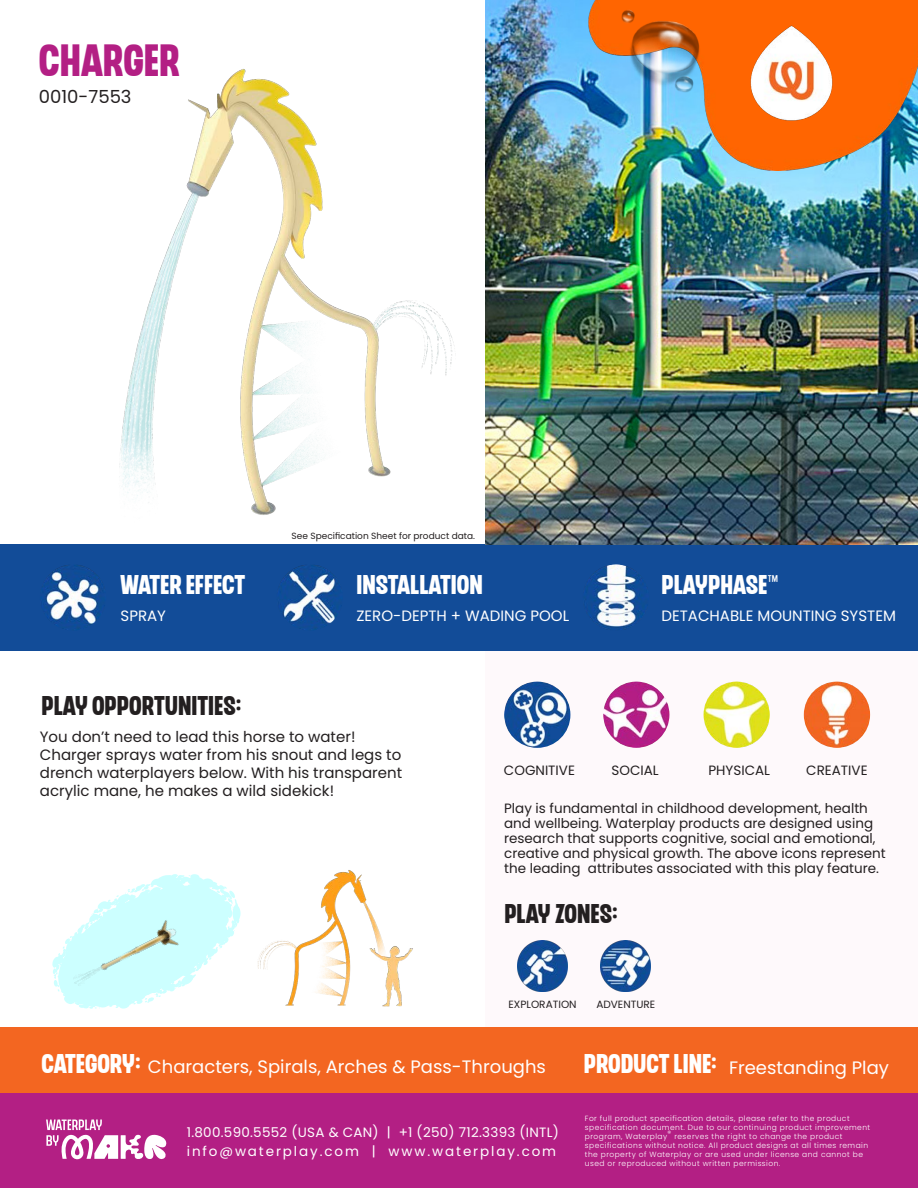
<style>
.page{position:relative;width:918px;height:1188px;background:#fff}
.page>*{position:absolute;margin:0;border:0;box-sizing:border-box;transform-origin:0 0}
.t1{font:45px "CHEDROS";color:#b31f84}
.t2{font:27px "CHEDROS";color:#fff}
.t3{font:27px "CHEDROS";color:#231f20}
.t4{font:18px "Poppins";color:#fff}
.t5{font:18px "Poppins";color:#231f20}
.Play_Opps_-_Poppins{font:15px/18px "Poppins";color:#231f20}
.t6{font:15px "Poppins";color:#fff}
.t7{font:13.5px/15px "Poppins";color:#231f20}
.t8{font:13.5px/19.5px "Poppins";letter-spacing:.14em;color:#fff}
.t9{font:10.5px "Poppins";color:#231f20}
.t10{font:9px "Poppins";color:#231f20}
.t11{font:300 7.5px/9px "Poppins";letter-spacing:.06em;color:#fff}
.s1{font-style:inherit}
.s2{font-family:"CHEDROS";font-size:27px}
</style>
<div class="page">
<div style="left:0;top:1027px;width:918px;height:67px;background:#f36621"></div>
<div style="left:485px;top:651px;width:433px;height:376px;background:#fef9fb"></div>
<div style="left:0;top:1094px;width:918px;height:94px;background:#b31f84"></div>
<div style="left:0;top:544px;width:918px;height:107px;background:#124c98"></div>
<img style="left:485px;top:0;width:433px;height:545px">
<svg style="left:46px;top:1120px;width:120px;height:39px"></svg>
<img style="left:567px;top:0;width:351px;height:171px">
<img style="left:620px;top:10px;width:82px;height:88px">
<img style="left:741px;top:20px;width:100px;height:106px">
<img style="left:804px;top:682px;width:66px;height:66px;border-radius:33px">
<img style="left:704px;top:682px;width:66px;height:66px;border-radius:33px">
<img style="left:603px;top:682px;width:66px;height:66px;border-radius:33px">
<img style="left:504px;top:682px;width:66px;height:66px;border-radius:33px">
<img style="left:600px;top:941px;width:51px;height:50px">
<img style="left:517px;top:941px;width:51px;height:50px">
<svg style="left:52px;top:891px;width:189px;height:118px"></svg>
<img style="left:257px;top:870px;width:156px;height:137px">
<img style="left:119px;top:62px;width:385px;height:471px">
<img style="left:55px;top:874px;width:176px;height:134px">
<img style="left:40px;top:564px;width:66px;height:67px;border-radius:33px">
<img style="left:277px;top:564px;width:66px;height:67px;border-radius:33px">
<img style="left:583px;top:564px;width:66px;height:67px;border-radius:33px">
<p class="t1" style="left:39px;top:44px;width:142px">CHARGER</p>
<p class="t5" style="left:39px;top:87px;width:94px">0010-7553</p>
<h2 class="t2" style="left:121px;top:574px;width:126px">WATER EFFECT</h2>
<h3 class="t6" style="left:121px;top:607px;width:47px">SPRAY</h3>
<h2 class="t3" style="left:41px;top:695px;width:201px">PLAY OPPORTUNITIES:</h2>
<p class="t10" style="left:292px;top:531px;width:185px">See Specification Sheet for product data.</p>
<h2 class="t2" style="left:357px;top:574px;width:128px">INSTALLATION</h2>
<h3 class="t6" style="left:357px;top:607px;width:214px">ZERO-DEPTH + WADING POOL</h3>
<h2 class="t2" style="left:661px;top:575px;width:119px">PLAYPHASE<span class="s1">™</span></h2>
<h3 class="t6" style="left:661px;top:607px;width:236px">DETACHABLE MOUNTING SYSTEM</h3>
<p class="Play_Opps_-_Poppins" style="left:40px;top:727px;width:364px">You don’t need to lead this horse to water!<br>Charger sprays water from his snout and legs to drench waterplayers below. With his transparent acrylic mane, he makes a wild sidekick!</p>
<h3 class="t7" style="left:504px;top:762px;width:73px">COGNITIVE</h3>
<h3 class="t7" style="left:612px;top:762px;width:49px">SOCIAL</h3>
<h3 class="t7" style="left:709px;top:762px;width:63px">PHYSICAL</h3>
<h3 class="t7" style="left:806px;top:762px;width:63px">CREATIVE</h3>
<p class="t7" style="left:504px;top:800px;width:383px">Play is fundamental in childhood development, health and wellbeing. Waterplay products are designed using research that supports cognitive, social and emotional, creative and physical growth. The above icons represent the leading attributes associated with this play feature.</p>
<h2 class="t3" style="left:504px;top:903px;width:115px">PLAY ZONES:</h2>
<p class="t9" style="left:509px;top:998px;width:70px">EXPLORATION</p>
<p class="t9" style="left:596px;top:998px;width:60px">ADVENTURE</p>
<h2 class="t2" style="left:41px;top:1053px;width:101px">CATEGORY:</h2>
<h3 class="t4" style="left:584px;top:1057px;width:307px"><span class="s2">PRODUCT LINE:</span> Freestanding Play</h3>
<p class="t4" style="left:148px;top:1056px;width:399px">Characters, Spirals, Arches &amp; Pass-Throughs</p>
<h3 class="t8" style="left:187px;top:1122px;width:374px">1.800.590.5552 (USA &amp; CAN) | +1 (250) 712.3393 (INTL) info@waterplay.com | www.waterplay.com</h3>
<p class="t11" style="left:585px;top:1114px;width:287px">For full product specification details, please refer to the product specification document. Due to our continuing product improvement program, Waterplay® reserves the right to change the product specifications without notice. All product designs at all times remain the property of Waterplay or are used under license and cannot be used or reproduced without written permission.</p>
</div>
